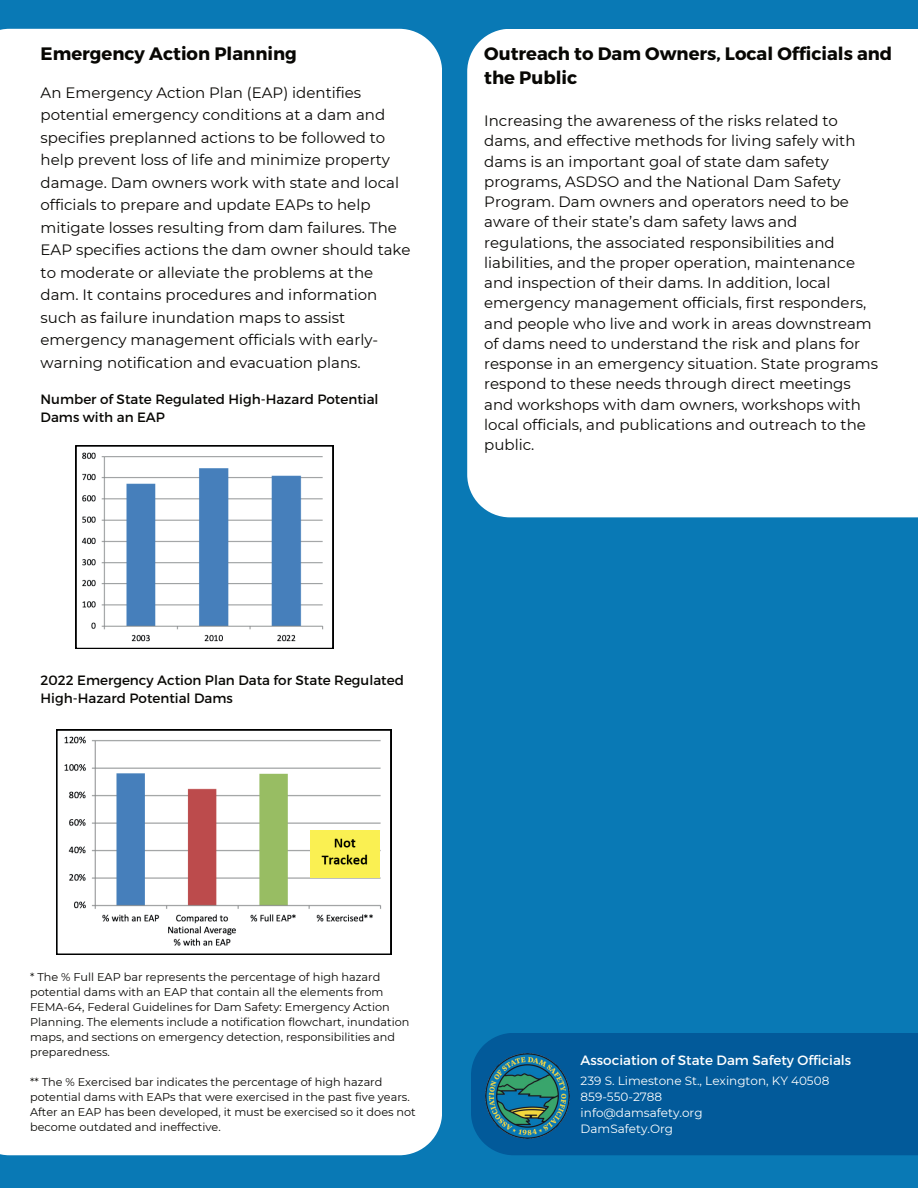
<style>
.page{position:relative;width:918px;height:1188px;background:#0979b5}
.page>*{position:absolute;margin:0;border:0;box-sizing:border-box;transform-origin:0 0}
.t1{font:700 18px/24.8px "Montserrat";color:#080704}
.t2{font:15px/20.2px "Montserrat";color:#080704}
.t3{font:13.5px/18px "Montserrat";color:#080704}
.t4{font:13.5px "Montserrat";color:#fff}
.t5{font:12px/16px "Montserrat";color:#fff}
.t6{font:11.25px/15px "Montserrat";color:#080704}
</style>
<div class="page">
<div style="left:0;top:29px;width:442px;height:1126px;background:#fff"></div>
<div style="left:467px;top:29px;width:451px;height:488px;background:#fff"></div>
<div style="left:471px;top:1033px;width:447px;height:122px;background:#025a9a"></div>
<img style="left:484px;top:1053px;width:87px;height:86px">
<svg style="left:76px;top:445px;width:257px;height:204px;background:#c6d4e3"></svg>
<svg style="left:56px;top:730px;width:335px;height:225px;background:#e1e1df"></svg>
<img style="left:311px;top:830px;width:69px;height:47px">
<p class="t1" style="left:41px;top:41px;width:258px">Emergency Action Planning</p>
<p class="t2" style="left:41px;top:81px;width:372px;line-height:22.5px">An Emergency Action Plan (EAP) identifies potential emergency conditions at a dam and specifies preplanned actions to be followed to help prevent loss of life and minimize property damage. Dam owners work with state and local officials to prepare and update EAPs to help mitigate losses resulting from dam failures. The EAP specifies actions the dam owner should take to moderate or alleviate the problems at the dam. It contains procedures and information such as failure inundation maps to assist emergency management officials with early&shy;warning notification and evacuation plans.</p>
<p class="t3" style="left:41px;top:390px;width:339px">Number of State Regulated High-Hazard Potential<br>Dams with an EAP</p>
<p class="t1" style="left:484px;top:41px;width:410px">Outreach to Dam Owners, Local Officials and the Public</p>
<p class="t2" style="left:484px;top:110px;width:395px">Increasing the awareness of the risks related to dams, and effective methods for living safely with dams is an important goal of state dam safety programs, ASDSO and the National Dam Safety Program. Dam owners and operators need to be aware of their state’s dam safety laws and regulations, the associated responsibilities and liabilities, and the proper operation, maintenance and inspection of their dams. In addition, local emergency management officials, first responders, and people who live and work in areas downstream of dams need to understand the risk and plans for response in an emergency situation. State programs respond to these needs through direct meetings and workshops with dam owners, workshops with local officials, and publications and outreach to the public.</p>
<p class="t3" style="left:41px;top:671px;width:365px">2022 Emergency Action Plan Data for State Regulated<br>High-Hazard Potential Dams</p>
<p class="t6" style="left:30px;top:969px;width:381px">* The % Full EAP bar represents the percentage of high hazard potential dams with an EAP that contain all the elements from FEMA-64, Federal Guidelines for Dam Safety: Emergency Action Planning. The elements include a notification flowchart, inundation maps, and sections on emergency detection, responsibilities and preparedness.</p>
<p class="t6" style="left:30px;top:1074px;width:387px">** The % Exercised bar indicates the percentage of high hazard potential dams with EAPs that were exercised in the past five years.<br>After an EAP has been developed, it must be exercised so it does not become outdated and ineffective.</p>
<p class="t4" style="left:581px;top:1052px;width:272px">Association of State Dam Safety Officials</p>
<p class="t5" style="left:581px;top:1073px;width:250px">239 S. Limestone St., Lexington, KY 40508<br>859-550-2788<br>info@damsafety.org<br>DamSafety.Org</p>
</div>
